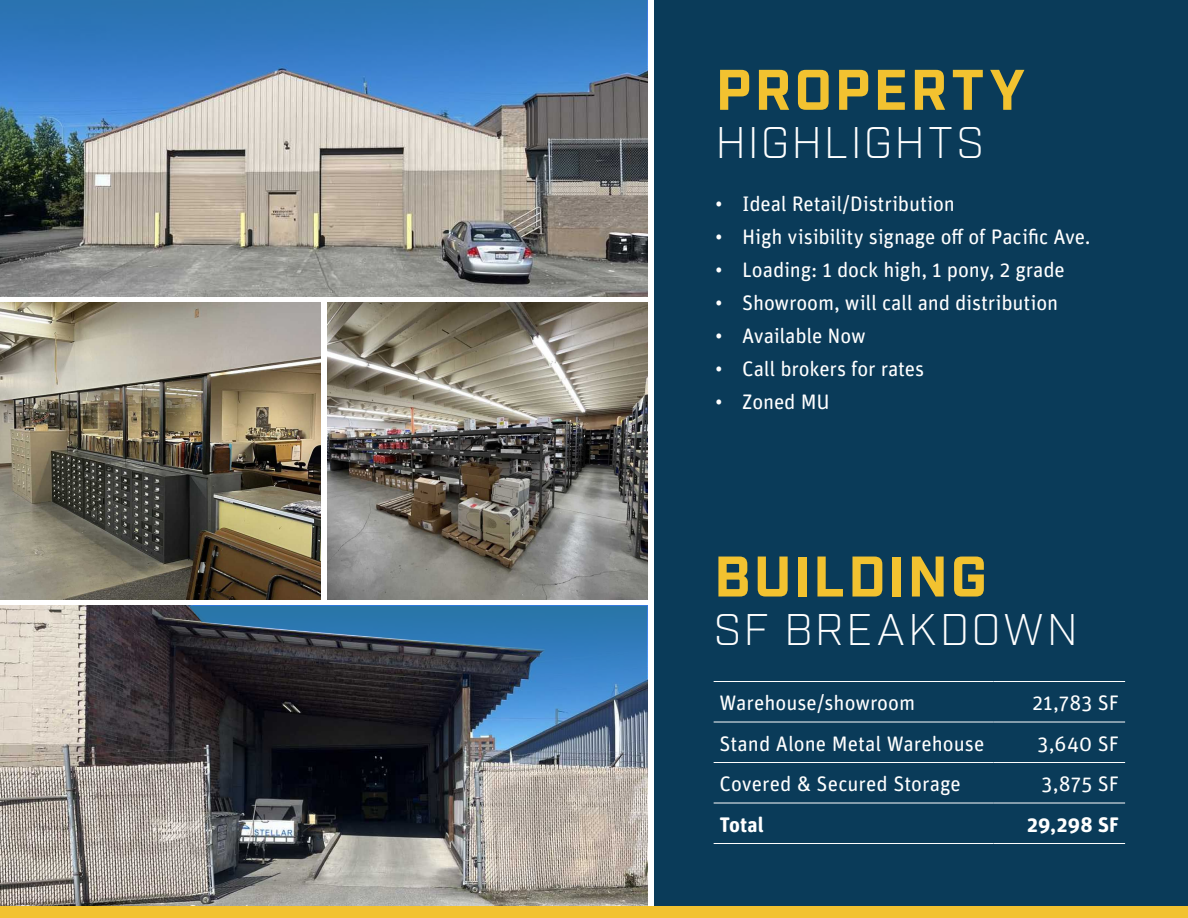
<style>
.page{position:relative;width:1188px;height:918px;background:#fff}
.page>*{position:absolute;margin:0;border:0;box-sizing:border-box;transform-origin:0 0}
.t1{font:700 57.15px "Industry";letter-spacing:.05em;color:#f2c230}
.t2{font:300 44.25px "Industry";letter-spacing:.055em;color:#fff}
.t3{font:21px "Unit Rounded Pro";letter-spacing:-.005em;color:#fff}
.t4{font:700 21px "Unit Rounded Pro";letter-spacing:.005em;color:#fff}
</style>
<div class="page">
<div style="left:654px;top:0;width:534px;height:918px;background:#0a3b59"></div>
<hr style="left:714px;top:681px;width:279px;height:1px;background:#fff">
<hr style="left:993px;top:681px;width:132px;height:1px;background:#fff">
<hr style="left:714px;top:722px;width:279px;height:1px;background:#fff">
<hr style="left:993px;top:722px;width:132px;height:1px;background:#fff">
<hr style="left:714px;top:762px;width:279px;height:1px;background:#fff">
<hr style="left:993px;top:762px;width:132px;height:1px;background:#fff">
<hr style="left:714px;top:803px;width:279px;height:1px;background:#fff">
<hr style="left:993px;top:803px;width:132px;height:1px;background:#fff">
<hr style="left:714px;top:843px;width:279px;height:1px;background:#fff">
<hr style="left:993px;top:843px;width:132px;height:1px;background:#fff">
<img style="left:0;top:606px;width:647px;height:300px">
<img style="left:0;top:171px;width:647px;height:125px">
<img style="left:327px;top:303px;width:320px;height:296px">
<img style="left:0;top:303px;width:320px;height:296px">
<div style="left:0;top:906px;width:1188px;height:12px;background:#f2c230"></div>
<svg style="left:0;top:0;width:647px;height:171px;background:#658eb5"></svg>
<svg style="left:189px;top:606px;width:458px;height:144px;background:#304c66"></svg>
<p class="t1" style="left:716px;top:56px;width:311px">PROPERTY</p>
<p class="t2" style="left:715px;top:116px;width:270px">HIGHLIGHTS</p>
<p class="t3" style="left:715px;top:189px;width:241px">• Ideal Retail/Distribution</p>
<p class="t3" style="left:715px;top:222px;width:377px">• High visibility signage off of Pacific Ave.</p>
<p class="t3" style="left:715px;top:255px;width:351px">• Loading: 1 dock high, 1 pony, 2 grade</p>
<p class="t3" style="left:715px;top:288px;width:345px">• Showroom, will call and distribution</p>
<p class="t3" style="left:715px;top:321px;width:152px">• Available Now</p>
<p class="t3" style="left:715px;top:354px;width:210px">• Call brokers for rates</p>
<p class="t3" style="left:715px;top:387px;width:116px">• Zoned MU</p>
<p class="t1" style="left:714px;top:542px;width:275px">BUILDING</p>
<p class="t2" style="left:714px;top:603px;width:366px">SF BREAKDOWN</p>
<p class="t3" style="left:720px;top:688px;width:197px">Warehouse/showroom</p>
<p class="t3" style="left:1033px;top:688px;width:88px">21,783 SF</p>
<p class="t3" style="left:720px;top:729px;width:266px">Stand Alone Metal Warehouse</p>
<p class="t3" style="left:1038px;top:729px;width:83px">3,640 SF</p>
<p class="t3" style="left:720px;top:769px;width:243px">Covered &amp; Secured Storage</p>
<p class="t3" style="left:1042px;top:769px;width:79px">3,875 SF</p>
<p class="t4" style="left:720px;top:809px;width:46px">Total</p>
<p class="t4" style="left:1027px;top:809px;width:93px">29,298 SF</p>
</div>
